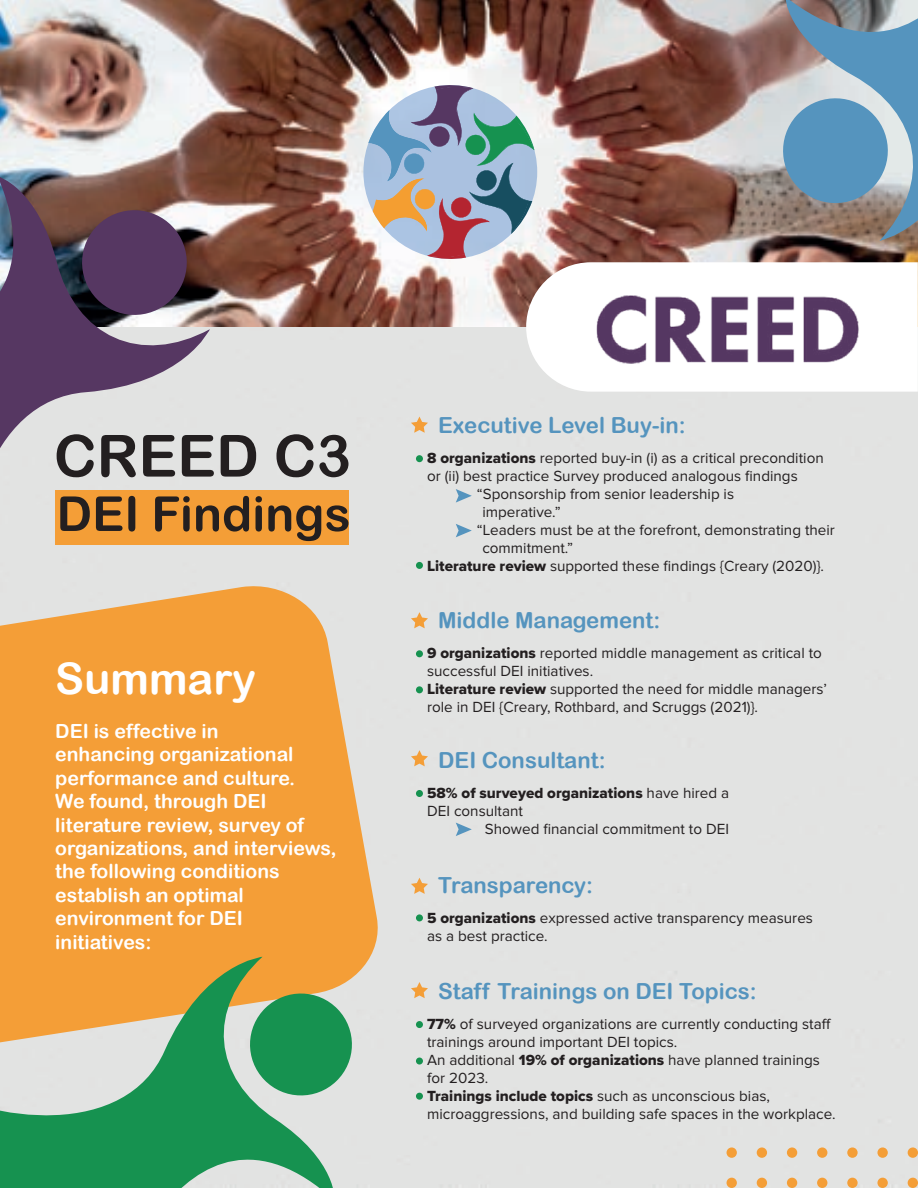
<style>
.page{position:relative;width:918px;height:1188px;background:#fff}
.page>*{position:absolute;margin:0;border:0;box-sizing:border-box;transform-origin:0 0}
.t1{font:43.5px "Arial Rounded MT Bold";color:#fff}
.t2{font:22.2px "Arial Rounded MT Bold";color:#5594be}
.t3{font:19.5px/23.4px "Arial Rounded MT Bold";color:#fff}
.t4{font:15.3px/18px "Proxima Nova";color:#231f20}
.t5{font:15.3px/18px "Proxima Nova Extrabld";color:#231f20}
.s1{font-family:"Proxima Nova Extrabld"}
.s2{font-family:"Proxima Nova"}
</style>
<div class="page">
<div style="left:0;top:327px;width:918px;height:861px;background:#e2e3e2"></div>
<img style="left:0;top:0;width:918px;height:327px">
<svg style="left:0;top:176px;width:210px;height:315px"></svg>
<svg style="left:75px;top:203px;width:119px;height:119px"></svg>
<svg style="left:0;top:581px;width:383px;height:461px;fill:#f49e37"></svg>
<svg style="left:777px;top:0;width:141px;height:241px"></svg>
<svg style="left:526px;top:262px;width:392px;height:130px"></svg>
<img style="left:582px;top:279px;width:280px;height:95px">
<svg style="left:368px;top:84px;width:166px;height:176px"></svg>
<div style="left:908px;top:1178px;width:10px;height:10px;background:#f49e37;border-radius:50%"></div>
<div style="left:877px;top:1178px;width:11px;height:10px;background:#f49e37;border-radius:50%"></div>
<div style="left:847px;top:1178px;width:11px;height:10px;background:#f49e37;border-radius:50%"></div>
<div style="left:817px;top:1178px;width:10px;height:10px;background:#f49e37;border-radius:50%"></div>
<div style="left:787px;top:1178px;width:10px;height:10px;background:#f49e37;border-radius:50%"></div>
<div style="left:757px;top:1178px;width:10px;height:10px;background:#f49e37;border-radius:50%"></div>
<div style="left:727px;top:1178px;width:10px;height:10px;background:#f49e37;border-radius:50%"></div>
<div style="left:908px;top:1147px;width:10px;height:11px;background:#f49e37;border-radius:50%"></div>
<div style="left:877px;top:1147px;width:11px;height:11px;background:#f49e37;border-radius:50%"></div>
<div style="left:847px;top:1147px;width:11px;height:11px;background:#f49e37;border-radius:50%"></div>
<div style="left:817px;top:1147px;width:10px;height:11px;background:#f49e37;border-radius:50%"></div>
<div style="left:787px;top:1147px;width:10px;height:11px;background:#f49e37;border-radius:50%"></div>
<div style="left:757px;top:1147px;width:10px;height:11px;background:#f49e37;border-radius:50%"></div>
<div style="left:727px;top:1147px;width:10px;height:11px;background:#f49e37;border-radius:50%"></div>
<svg style="left:337px;top:988px;width:20px;height:113px"></svg>
<svg style="left:0;top:957px;width:337px;height:231px"></svg>
<svg style="left:456px;top:489px;width:16px;height:14px"></svg>
<svg style="left:456px;top:524px;width:16px;height:13px"></svg>
<svg style="left:411px;top:417px;width:17px;height:16px"></svg>
<div style="left:416px;top:455px;width:7px;height:7px;background:#169250;border-radius:50%"></div>
<div style="left:416px;top:562px;width:7px;height:7px;background:#169250;border-radius:50%"></div>
<svg style="left:411px;top:612px;width:17px;height:16px"></svg>
<div style="left:416px;top:650px;width:7px;height:7px;background:#169250;border-radius:50%"></div>
<div style="left:416px;top:686px;width:7px;height:7px;background:#169250;border-radius:50%"></div>
<svg style="left:411px;top:878px;width:17px;height:16px"></svg>
<div style="left:416px;top:914px;width:7px;height:7px;background:#169250;border-radius:50%"></div>
<svg style="left:411px;top:982px;width:17px;height:16px"></svg>
<div style="left:416px;top:1021px;width:7px;height:7px;background:#169250;border-radius:50%"></div>
<div style="left:416px;top:1058px;width:7px;height:7px;background:#169250;border-radius:50%"></div>
<div style="left:416px;top:1093px;width:7px;height:7px;background:#169250;border-radius:50%"></div>
<svg style="left:411px;top:750px;width:17px;height:16px"></svg>
<div style="left:416px;top:790px;width:7px;height:7px;background:#169250;border-radius:50%"></div>
<svg style="left:456px;top:823px;width:16px;height:13px"></svg>
<svg style="left:57px;top:434px;width:37px;height:43px"></svg>
<svg style="left:101px;top:435px;width:35px;height:42px"></svg>
<svg style="left:143px;top:435px;width:32px;height:42px"></svg>
<svg style="left:182px;top:435px;width:32px;height:42px"></svg>
<svg style="left:221px;top:435px;width:35px;height:42px"></svg>
<svg style="left:276px;top:434px;width:72px;height:43px"></svg>
<div style="left:55px;top:490px;width:293px;height:55px;background:#f49e37"></div>
<svg style="left:60px;top:496px;width:30px;height:35px"></svg>
<svg style="left:96px;top:496px;width:39px;height:36px"></svg>
<svg style="left:155px;top:496px;width:35px;height:36px"></svg>
<svg style="left:196px;top:496px;width:53px;height:36px"></svg>
<svg style="left:256px;top:496px;width:6px;height:36px"></svg>
<svg style="left:268px;top:505px;width:80px;height:36px"></svg>
<p class="t1" style="left:55px;top:653px;width:202px">Summary</p>
<p class="t3" style="left:55px;top:719px;width:283px">DEI is effective in<br>enhancing organizational performance and culture.<br>We found, through DEI literature review, survey of organizations, and interviews, the following conditions establish an optimal environment for DEI initiatives:</p>
<h2 class="t2" style="left:438px;top:412px;width:249px">Executive Level Buy-in:</h2>
<p class="t4" style="left:427px;top:449px;width:398px"><span class="s1">8 organizations</span> reported buy-in (i) as a critical precondition or (ii) best practice Survey produced analogous findings</p>
<p class="t4" style="left:482px;top:485px;width:253px;text-indent:-5px">“Sponsorship from senior leadership is imperative.”</p>
<p class="t4" style="left:482px;top:521px;width:354px;text-indent:-5px">“Leaders must be at the forefront, demonstrating their commitment.”</p>
<p class="t4" style="left:427px;top:557px;width:399px"><span class="s1">Literature review</span> supported these findings {Creary (2020)}.</p>
<h2 class="t2" style="left:438px;top:606px;width:224px">Middle Management:</h2>
<p class="t4" style="left:427px;top:644px;width:396px"><span class="s1">9 organizations</span> reported middle management as critical to successful DEI initiatives.</p>
<p class="t4" style="left:427px;top:680px;width:401px"><span class="s1">Literature review</span> supported the need for middle managers’ role in DEI {Creary, Rothbard, and Scruggs (2021)}.</p>
<h2 class="t2" style="left:438px;top:747px;width:169px">DEI Consultant:</h2>
<p class="t5" style="left:427px;top:784px;width:304px">58% of surveyed organizations <span class="s2">have hired a<br>DEI consultant</span></p>
<p class="t4" style="left:485px;top:821px;width:246px">Showed financial commitment to DEI</p>
<h2 class="t2" style="left:438px;top:872px;width:157px">Transparency:</h2>
<p class="t4" style="left:427px;top:910px;width:387px"><span class="s1">5 organizations</span> expressed active transparency measures as a best practice.</p>
<h2 class="t2" style="left:438px;top:978px;width:320px">Staff Trainings on DEI Topics:</h2>
<p class="t4" style="left:427px;top:1015px;width:405px"><span class="s1">77%</span> of surveyed organizations are currently conducting sta° trainings around important DEI topics.</p>
<p class="t4" style="left:427px;top:1051px;width:394px">An additional <span class="s1">19% of organizations</span> have planned trainings for 2023.</p>
<p class="t4" style="left:427px;top:1088px;width:410px"><span class="s1">Trainings include topics</span> such as unconscious bias, microaggressions, and building safe spaces in the workplace.</p>
</div>
